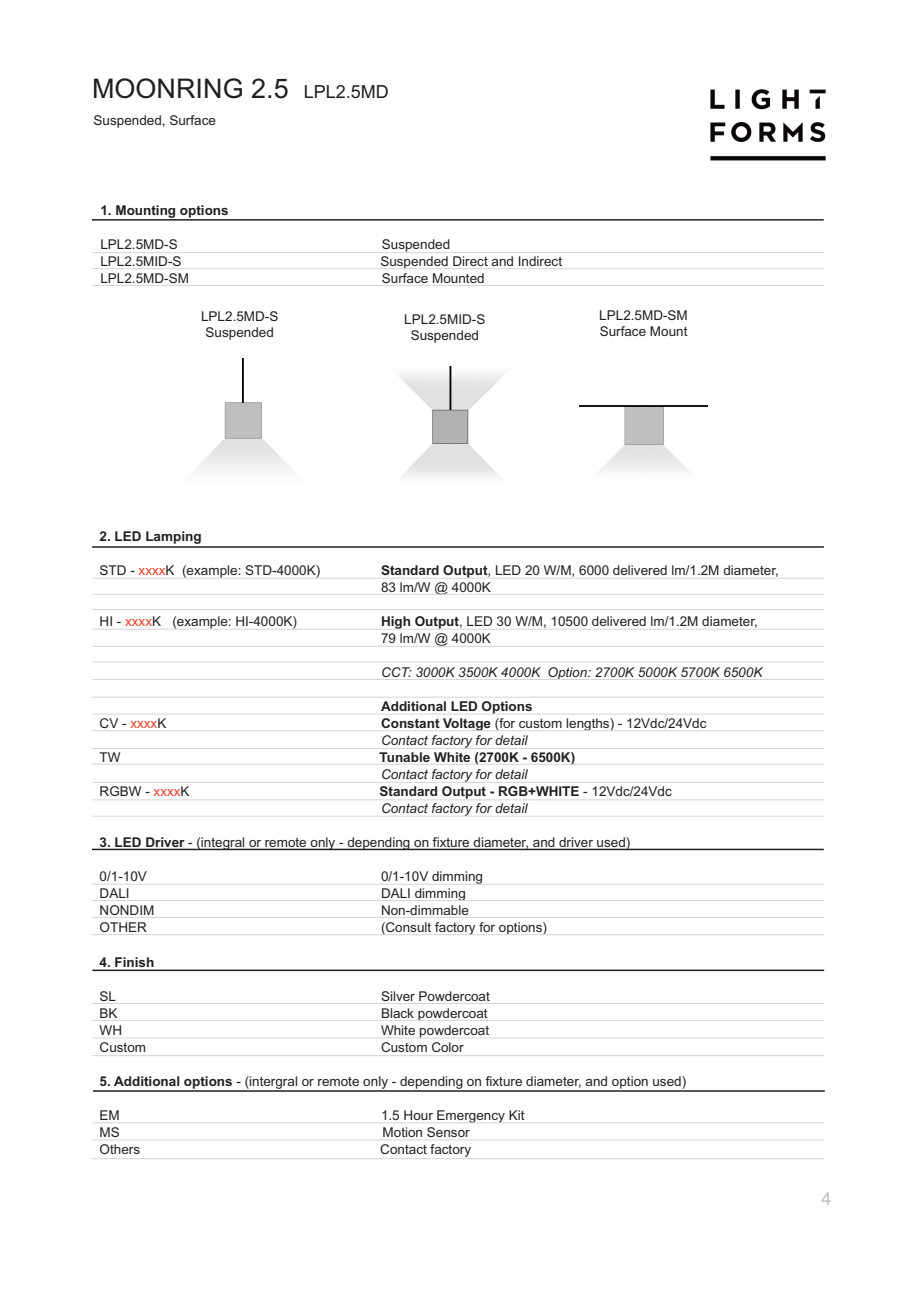
<style>
.page{position:relative;width:919px;height:1289px;background:#fff}
.page>*{position:absolute;margin:0;border:0;box-sizing:border-box;transform-origin:0 0}
.t1{font:27px "Arial";color:#231f20}
.t2{font:18px "Arial";color:#bcbdc0}
.t3{font:13.5px/17px "Arial";color:#231f20}
.t4{font:700 13.5px/17.1px "Arial";color:#231f20}
.t5{font:italic 13.5px "Arial";color:#231f20}
.s1{font-size:18px}
.s2{color:#ef422a}
.s3{font-weight:700}
.s4{font-style:italic}
.s5{font-weight:400}
.s6{font-weight:400;font-style:italic}
</style>
<div class="page">
<img style="left:710px;top:89px;width:115px;height:72px">
<img style="left:579px;top:405px;width:128px;height:67px">
<img style="left:195px;top:359px;width:97px;height:111px">
<hr style="left:92px;top:219px;width:731px;height:1px;background:#231f20">
<hr style="left:92px;top:594px;width:732px;height:1px;background:#d4d5d7">
<hr style="left:92px;top:578px;width:732px;height:1px;background:#d4d5d7">
<hr style="left:92px;top:609px;width:732px;height:1px;background:#d4d5d7">
<hr style="left:92px;top:546px;width:731px;height:1px;background:#231f20">
<hr style="left:92px;top:646px;width:732px;height:1px;background:#d4d5d7">
<hr style="left:92px;top:629px;width:731px;height:1px;background:#d4d5d7">
<hr style="left:92px;top:661px;width:732px;height:1px;background:#d4d5d7">
<hr style="left:92px;top:697px;width:732px;height:1px;background:#d4d5d7">
<hr style="left:92px;top:679px;width:732px;height:1px;background:#d4d5d7">
<hr style="left:92px;top:713px;width:732px;height:1px;background:#d4d5d7">
<hr style="left:92px;top:748px;width:732px;height:1px;background:#d4d5d7">
<hr style="left:92px;top:730px;width:732px;height:1px;background:#d4d5d7">
<hr style="left:92px;top:764px;width:732px;height:1px;background:#d4d5d7">
<hr style="left:92px;top:799px;width:732px;height:1px;background:#d4d5d7">
<hr style="left:92px;top:782px;width:732px;height:1px;background:#d4d5d7">
<hr style="left:92px;top:816px;width:732px;height:1px;background:#d4d5d7">
<hr style="left:92px;top:848px;width:731px;height:2px;background:#231f20">
<hr style="left:92px;top:883px;width:732px;height:1px;background:#d4d5d7">
<hr style="left:92px;top:900px;width:732px;height:1px;background:#d4d5d7">
<hr style="left:92px;top:934px;width:732px;height:1px;background:#d4d5d7">
<hr style="left:92px;top:917px;width:732px;height:1px;background:#d4d5d7">
<hr style="left:92px;top:969px;width:732px;height:2px;background:#231f20">
<hr style="left:92px;top:1003px;width:732px;height:1px;background:#d4d5d7">
<hr style="left:92px;top:1020px;width:732px;height:1px;background:#d4d5d7">
<hr style="left:92px;top:1055px;width:732px;height:1px;background:#d4d5d7">
<hr style="left:92px;top:1037px;width:732px;height:1px;background:#d4d5d7">
<hr style="left:93px;top:1090px;width:731px;height:1px;background:#231f20">
<hr style="left:92px;top:1122px;width:732px;height:1px;background:#d4d5d7">
<hr style="left:92px;top:1139px;width:732px;height:1px;background:#d4d5d7">
<hr style="left:92px;top:1158px;width:732px;height:1px;background:#d4d5d7">
<img style="left:397px;top:366px;width:107px;height:111px">
<hr style="left:92px;top:268px;width:732px;height:1px;background:#d4d5d7">
<hr style="left:92px;top:252px;width:732px;height:1px;background:#d4d5d7">
<hr style="left:92px;top:285px;width:732px;height:1px;background:#d4d5d7">
<h1 class="t1" style="left:92px;top:73px;width:298px">MOONRING 2.5 <span class="s1">LPL2.5MD</span></h1>
<p class="t3" style="left:94px;top:112px;width:124px">Suspended, Surface</p>
<p class="t4" style="left:100px;top:201px;width:130px">1. Mounting options</p>
<p class="t3" style="left:100px;top:235px;width:79px">LPL2.5MD-S</p>
<p class="t3" style="left:382px;top:235px;width:70px">Suspended</p>
<p class="t3" style="left:100px;top:252px;width:83px">LPL2.5MID-S</p>
<p class="t3" style="left:380px;top:252px;width:183px">Suspended Direct and Indirect</p>
<p class="t3" style="left:100px;top:269px;width:90px">LPL2.5MD-SM</p>
<p class="t3" style="left:382px;top:269px;width:104px">Surface Mounted</p>
<p class="t3" style="left:201px;top:308px;width:79px;line-height:16.2px;text-align:center">LPL2.5MD-S<br>Suspended</p>
<p class="t3" style="left:599px;top:307px;width:90px;line-height:16.2px">LPL2.5MD-SM<br>Surface Mount</p>
<p class="t3" style="left:404px;top:311px;width:83px;line-height:16.2px;text-align:center">LPL2.5MID-S<br>Suspended</p>
<p class="t4" style="left:100px;top:527px;width:104px">2. LED Lamping</p>
<p class="t3" style="left:100px;top:561px;width:222px">STD - <span class="s2">xxxx</span>K (example: STD-4000K)</p>
<p class="t3" style="left:381px;top:561px;width:399px"><span class="s3">Standard Output</span>, LED 20 W/M, 6000 delivered lm/1.2M diameter,<br>83 lm/W @ 4000K</p>
<p class="t3" style="left:100px;top:612px;width:199px">HI - <span class="s2">xxxx</span>K (example: HI-4000K)</p>
<p class="t3" style="left:381px;top:612px;width:378px"><span class="s3">High Output</span>, LED 30 W/M, 10500 delivered lm/1.2M diameter,<br>79 lm/W @ 4000K</p>
<p class="t5" style="left:381px;top:664px;width:383px">CCT: 3000K 3500K 4000K Option: 2700K 5000K 5700K 6500K</p>
<p class="t4" style="left:381px;top:697px;width:153px">Additional LED Options</p>
<p class="t3" style="left:100px;top:715px;width:68px">CV - <span class="s2">xxxx</span>K</p>
<p class="t3" style="left:381px;top:715px;width:327px"><span class="s3">Constant Voltage</span> (for custom lengths) - 12Vdc/24Vdc<br><span class="s4">Contact factory for detail</span></p>
<p class="t3" style="left:100px;top:749px;width:22px">TW</p>
<p class="t4" style="left:379px;top:749px;width:197px">Tunable White (2700K - 6500K)</p>
<p class="t5" style="left:381px;top:766px;width:148px">Contact factory for detail</p>
<p class="t3" style="left:100px;top:783px;width:91px">RGBW - <span class="s2">xxxx</span>K</p>
<p class="t4" style="left:379px;top:783px;width:294px">Standard Output - RGB+WHITE <span class="s5">- 12Vdc/24Vdc<br></span><span class="s6">Contact factory for detail</span></p>
<p class="t3" style="left:100px;top:834px;width:532px"><span class="s3">3. LED Driver</span> - (integral or remote only - depending on fixture diameter, and driver used)</p>
<p class="t3" style="left:100px;top:868px;width:49px">0/1-10V</p>
<p class="t3" style="left:381px;top:868px;width:104px">0/1-10V dimming</p>
<p class="t3" style="left:100px;top:885px;width:32px">DALI</p>
<p class="t3" style="left:381px;top:885px;width:86px">DALI dimming</p>
<p class="t3" style="left:100px;top:902px;width:56px">NONDIM</p>
<p class="t3" style="left:381px;top:902px;width:89px">Non-dimmable</p>
<p class="t3" style="left:100px;top:919px;width:49px">OTHER</p>
<p class="t3" style="left:381px;top:919px;width:167px">(Consult factory for options)</p>
<p class="t4" style="left:100px;top:953px;width:56px">4. Finish</p>
<p class="t3" style="left:100px;top:987px;width:18px">SL</p>
<p class="t3" style="left:381px;top:987px;width:110px">Silver Powdercoat</p>
<p class="t3" style="left:100px;top:1004px;width:20px">BK</p>
<p class="t3" style="left:381px;top:1004px;width:108px">Black powdercoat</p>
<p class="t3" style="left:100px;top:1021px;width:24px">WH</p>
<p class="t3" style="left:381px;top:1021px;width:110px">White powdercoat</p>
<p class="t3" style="left:100px;top:1038px;width:48px">Custom</p>
<p class="t3" style="left:381px;top:1038px;width:84px">Custom Color</p>
<p class="t3" style="left:100px;top:1072px;width:588px"><span class="s3">5. Additional options</span> - (intergral or remote only - depending on fixture diameter, and option used)</p>
<p class="t3" style="left:100px;top:1106px;width:22px">EM</p>
<p class="t3" style="left:381px;top:1106px;width:145px">1.5 Hour Emergency Kit</p>
<p class="t3" style="left:100px;top:1123px;width:22px">MS</p>
<p class="t3" style="left:382px;top:1123px;width:89px">Motion Sensor</p>
<p class="t3" style="left:100px;top:1140px;width:42px">Others</p>
<p class="t3" style="left:380px;top:1140px;width:92px">Contact factory</p>
<h2 class="t2" style="left:821px;top:1188px;width:12px">4</h2>
</div>
